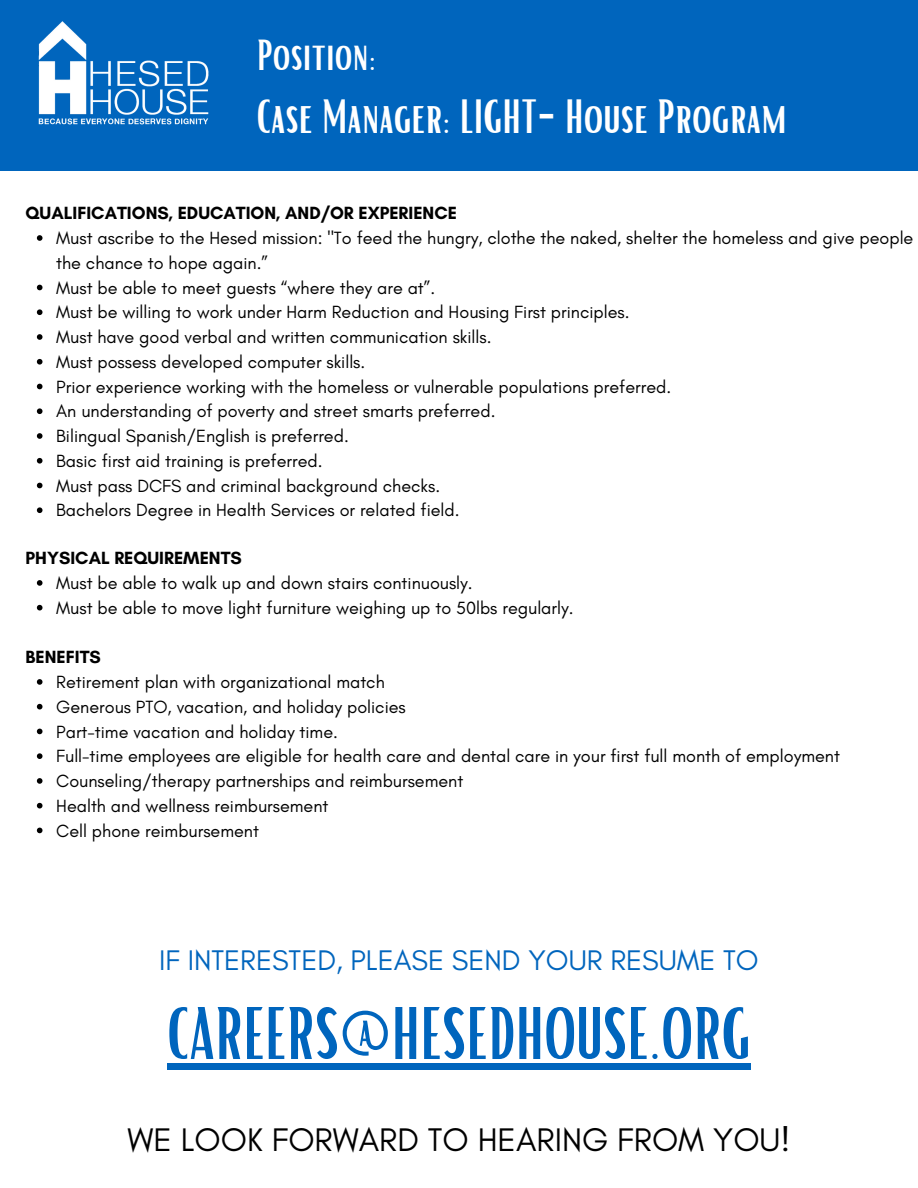
<style>
.page{position:relative;width:918px;height:1188px;background:#fff}
.page>*{position:absolute;margin:0;border:0;box-sizing:border-box;transform-origin:0 0}
.t1{font:71.85px "Bright";color:#0065bd}
.t2{font:46.5px "Bright";color:#fff}
.t3{font:42px "Bright";color:#fff}
.t4{font:33.3px "Glacial Indifference";color:#000}
.t5{font:28.95px "Glacial Indifference";color:#0065bd}
.t6{font:18px/24.8px "Glacial Indifference";color:#000}
.t7{font:700 18px "Glacial Indifference";color:#000}
</style>
<div class="page">
<div style="left:0;top:0;width:918px;height:171px;background:#0065bd"></div>
<svg style="left:37px;top:235px;width:6px;height:6px"></svg>
<svg style="left:37px;top:285px;width:6px;height:5px"></svg>
<svg style="left:37px;top:309px;width:6px;height:6px"></svg>
<svg style="left:37px;top:334px;width:6px;height:6px"></svg>
<svg style="left:37px;top:359px;width:6px;height:6px"></svg>
<svg style="left:37px;top:384px;width:6px;height:5px"></svg>
<svg style="left:37px;top:408px;width:6px;height:6px"></svg>
<svg style="left:37px;top:433px;width:6px;height:6px"></svg>
<svg style="left:37px;top:458px;width:6px;height:6px"></svg>
<svg style="left:37px;top:483px;width:6px;height:5px"></svg>
<svg style="left:37px;top:507px;width:6px;height:6px"></svg>
<svg style="left:37px;top:580px;width:6px;height:6px"></svg>
<svg style="left:37px;top:605px;width:6px;height:5px"></svg>
<svg style="left:37px;top:679px;width:6px;height:6px"></svg>
<svg style="left:37px;top:704px;width:6px;height:5px"></svg>
<svg style="left:37px;top:729px;width:6px;height:5px"></svg>
<svg style="left:37px;top:753px;width:6px;height:6px"></svg>
<svg style="left:37px;top:778px;width:6px;height:6px"></svg>
<svg style="left:37px;top:803px;width:6px;height:5px"></svg>
<svg style="left:37px;top:828px;width:6px;height:5px"></svg>
<div style="left:167px;top:1064px;width:584px;height:6px;background:#0065bd"></div>
<img style="left:38px;top:21px;width:171px;height:104px">
<h3 class="t3" style="left:257px;top:28px;width:121px">Position:</h3>
<h2 class="t2" style="left:257px;top:87px;width:532px">Case Manager: LIGHT-House Program</h2>
<p class="t7" style="left:26px;top:202px;width:433px">QUALIFICATIONS, EDUCATION, AND/OR EXPERIENCE</p>
<p class="t6" style="left:56px;top:226px;width:859px">Must ascribe to the Hesed mission: "To feed the hungry, clothe the naked, shelter the homeless and give people the chance to hope again.”<br>Must be able to meet guests “where they are at”.<br>Must be willing to work under Harm Reduction and Housing First principles.<br>Must have good verbal and written communication skills.<br>Must possess developed computer skills.<br>Prior experience working with the homeless or vulnerable populations preferred.<br>An understanding of poverty and street smarts preferred.<br>Bilingual Spanish/English is preferred.<br>Basic first aid training is preferred.<br>Must pass DCFS and criminal background checks.<br>Bachelors Degree in Health Services or related field.</p>
<p class="t7" style="left:26px;top:547px;width:218px">PHYSICAL REQUIREMENTS</p>
<p class="t6" style="left:56px;top:570px;width:519px">Must be able to walk up and down stairs continuously.<br>Must be able to move light furniture weighing up to 50lbs regularly.</p>
<p class="t7" style="left:26px;top:646px;width:77px">BENEFITS</p>
<p class="t6" style="left:56px;top:669px;width:785px">Retirement plan with organizational match<br>Generous PTO, vacation, and holiday policies<br>Part-time vacation and holiday time.<br>Full-time employees are eligible for health care and dental care in your first full month of employment Counseling/therapy partnerships and reimbursement<br>Health and wellness reimbursement<br>Cell phone reimbursement</p>
<h3 class="t5" style="left:159px;top:943px;width:601px">IF INTERESTED, PLEASE SEND YOUR RESUME TO</h3>
<h1 class="t1" style="left:167px;top:987px;width:585px">CAREERS@HESEDHOUSE.ORG</h1>
<h3 class="t4" style="left:128px;top:1120px;width:664px">WE LOOK FORWARD TO HEARING FROM YOU!</h3>
</div>
